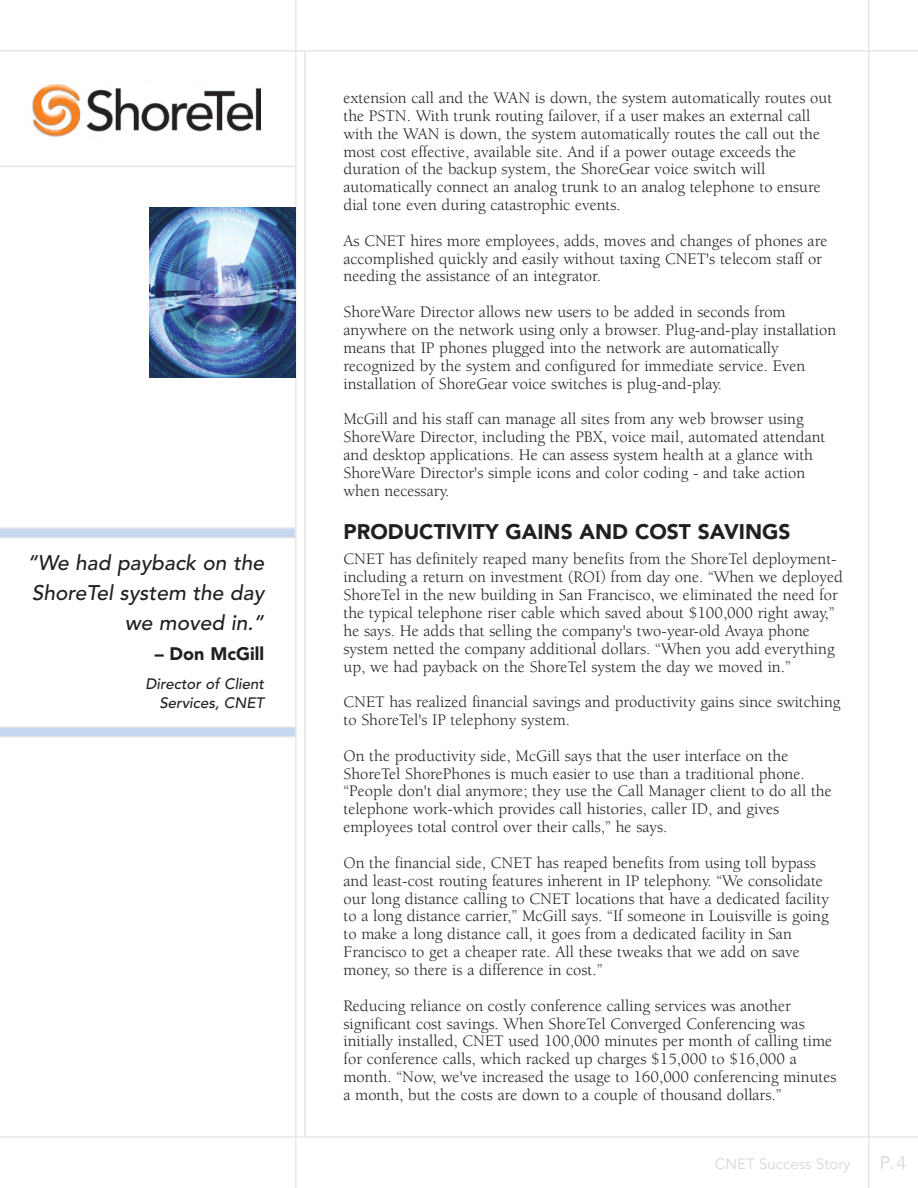
<style>
.page{position:relative;width:918px;height:1188px;background:#fff}
.page>*{position:absolute;margin:0;border:0;box-sizing:border-box;transform-origin:0 0}
.t1{font:italic 500 21px/30px "Avenir";color:#231f20;text-align:right}
.t2{font:900 21px "Avenir";color:#231f20}
.t3{font:900 18px "Avenir";color:#231f20}
.t4{font:18px "Avenir";color:#d5d9dc}
.t5{font:16.5px/17.9px "Berkeley";color:#231f20}
.t6{font:italic 500 15px/19.5px "Avenir";color:#231f20;text-align:right}
.t7{font:15px "Avenir";color:#d5d9dc}
</style>
<div class="page">
<img style="left:32px;top:84px;width:228px;height:55px">
<hr style="left:868px;top:0;width:2px;height:1188px;background:#e5e7e9">
<hr style="left:0;top:50px;width:918px;height:2px;background:#e5e7e9">
<hr style="left:0;top:166px;width:296px;height:1px;background:#e5e7e9">
<hr style="left:0;top:1136px;width:918px;height:2px;background:#e5e7e9">
<hr style="left:304px;top:51px;width:2px;height:1086px;background:#e5e7e9">
<hr style="left:295px;top:0;width:2px;height:1188px;background:#e5e7e9">
<svg style="left:0;top:527px;width:295px;height:11px;background:#cedced"></svg>
<svg style="left:0;top:726px;width:295px;height:12px;background:#d1deee"></svg>
<img style="left:150px;top:207px;width:146px;height:170px">
<p class="t1" style="left:27px;top:550px;width:239px">“We had payback on the<br>ShoreTel system the day we moved in.”</p>
<p class="t3" style="left:155px;top:647px;width:111px">– Don McGill</p>
<p class="t6" style="left:145px;top:675px;width:120px">Director of Client<br>Services, CNET</p>
<p class="t5" style="left:344px;top:90px;width:490px">extension call and the WAN is down, the system automatically routes out the PSTN. With trunk routing failover, if a user makes an external call with the WAN is down, the system automatically routes the call out the most cost effective, available site. And if a power outage exceeds the duration of the backup system, the ShoreGear voice switch will automatically connect an analog trunk to an analog telephone to ensure dial tone even during catastrophic events.</p>
<p class="t5" style="left:344px;top:233px;width:485px">As CNET hires more employees, adds, moves and changes of phones are accomplished quickly and easily without taxing CNET's telecom staff or needing the assistance of an integrator.</p>
<p class="t5" style="left:344px;top:304px;width:494px">ShoreWare Director allows new users to be added in seconds from anywhere on the network using only a browser. Plug-and-play installation means that IP phones plugged into the network are automatically recognized by the system and configured for immediate service. Even installation of ShoreGear voice switches is plug-and-play.</p>
<p class="t5" style="left:344px;top:412px;width:483px">McGill and his staff can manage all sites from any web browser using ShoreWare Director, including the PBX, voice mail, automated attendant and desktop applications. He can assess system health at a glance with ShoreWare Director's simple icons and color coding - and take action when necessary.</p>
<p class="t2" style="left:344px;top:523px;width:449px">PRODUCTIVITY GAINS AND COST SAVINGS</p>
<p class="t5" style="left:343px;top:552px;width:501px">CNET has definitely reaped many benefits from the ShoreTel deployment&shy;including a return on investment (ROI) from day one. “When we deployed ShoreTel in the new building in San Francisco, we eliminated the need for the typical telephone riser cable which saved about $100,000 right away,” he says. He adds that selling the company's two-year-old Avaya phone system netted the company additional dollars. “When you add everything up, we had payback on the ShoreTel system the day we moved in.”</p>
<p class="t5" style="left:343px;top:695px;width:499px">CNET has realized financial savings and productivity gains since switching to ShoreTel's IP telephony system.</p>
<p class="t5" style="left:343px;top:748px;width:490px">On the productivity side, McGill says that the user interface on the ShoreTel ShorePhones is much easier to use than a traditional phone. “People don't dial anymore; they use the Call Manager client to do all the telephone work-which provides call histories, caller ID, and gives employees total control over their calls,” he says.</p>
<p class="t5" style="left:343px;top:855px;width:487px">On the financial side, CNET has reaped benefits from using toll bypass and least-cost routing features inherent in IP telephony. “We consolidate our long distance calling to CNET locations that have a dedicated facility to a long distance carrier,” McGill says. “If someone in Louisville is going to make a long distance call, it goes from a dedicated facility in San Francisco to get a cheaper rate. All these tweaks that we add on save money, so there is a difference in cost.”</p>
<p class="t5" style="left:343px;top:998px;width:495px">Reducing reliance on costly conference calling services was another significant cost savings. When ShoreTel Converged Conferencing was initially installed, CNET used 100,000 minutes per month of calling time for conference calls, which racked up charges $15,000 to $16,000 a month. “Now, we've increased the usage to 160,000 conferencing minutes a month, but the costs are down to a couple of thousand dollars.”</p>
<p class="t7" style="left:715px;top:1157px;width:137px">CNET Success Story</p>
<p class="t4" style="left:880px;top:1155px;width:28px">P.4</p>
</div>
